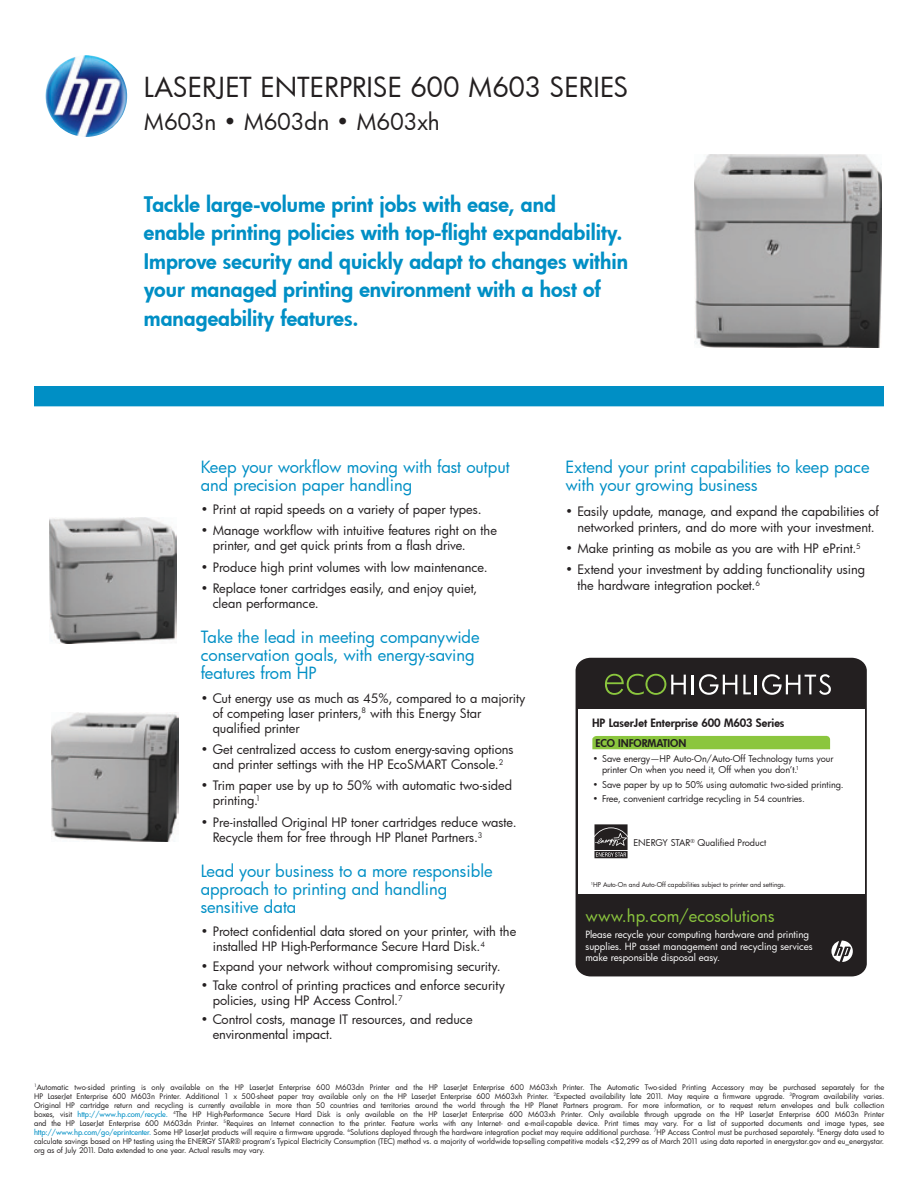
<style>
.page{position:relative;width:918px;height:1188px;background:#fff}
.page>*{position:absolute;margin:0;border:0;box-sizing:border-box;transform-origin:0 0}
.t1{font:27px "Futura Bk";color:#231f20}
.t2{font:22.5px "Futura Bk";letter-spacing:-.01em;color:#231f20}
.t3{font:21px/28.5px "Futura Hv";color:#008fc5}
.t4{font:16.5px/18px "Futura Bk";color:#008fc5}
.t5{font:16.5px "Futura Bk";color:#8bc63e}
.t6{font:12.75px/15px "Futura Bk";color:#231f20}
.t7{font:11.25px "Futura Hv";color:#231f20}
.t8{font:10.5px "Futura Hv";color:#231f20}
.t9{font:9.75px/11.7px "Futura Bk";color:#fff}
.t10{font:9.15px/10.9px "Futura Bk";letter-spacing:-.005em;color:#231f20}
.t11{font:7.5px/9px "Futura Bk";color:#231f20;text-align:justify}
.t12{font:6.45px "Futura Bk";letter-spacing:-.005em;color:#231f20}
.s1{font-family:"Futura Md";color:#008fc5}
</style>
<div class="page">
<div style="left:34px;top:387px;width:850px;height:19px;background:#008fc5"></div>
<img style="left:46px;top:55px;width:81px;height:82px;border-radius:41px">
<div style="left:576px;top:658px;width:291px;height:318px;background:#231f20"></div>
<svg style="left:605px;top:674px;width:81px;height:21px;background:#444d33"></svg>
<svg style="left:692px;top:674px;width:45px;height:21px"></svg>
<svg style="left:743px;top:674px;width:88px;height:21px"></svg>
<div style="left:578px;top:710px;width:286px;height:184px;background:#fff"></div>
<svg style="left:831px;top:941px;width:22px;height:21px"></svg>
<div style="left:592px;top:736px;width:238px;height:13px;background:#8bc63e"></div>
<svg style="left:594px;top:824px;width:34px;height:35px"></svg>
<img style="left:695px;top:154px;width:187px;height:193px">
<img style="left:51px;top:712px;width:127px;height:130px">
<img style="left:49px;top:517px;width:127px;height:127px">
<h1 class="t1" style="left:144px;top:69px;width:486px">LASERJET ENTERPRISE 600 M603 SERIES</h1>
<h2 class="t2" style="left:144px;top:106px;width:297px">M603n • M603dn • M603xh</h2>
<h3 class="t3" style="left:144px;top:189px;width:486px">Tackle large-volume print jobs with ease, and<br>enable printing policies with top-flight expandability.<br>Improve security and quickly adapt to changes within your managed printing environment with a host of manageability features.</h3>
<h3 class="t4" style="left:201px;top:457px;width:311px">Keep your workflow moving with fast output and precision paper handling</h3>
<h3 class="t6" style="left:201px;top:502px;width:282px">• Print at rapid speeds on a variety of paper types.</h3>
<h3 class="t6" style="left:213px;top:523px;width:286px;text-indent:-12px">• Manage workflow with intuitive features right on the printer, and get quick prints from a flash drive.</h3>
<h3 class="t6" style="left:201px;top:559px;width:289px">• Produce high print volumes with low maintenance.</h3>
<h3 class="t6" style="left:213px;top:581px;width:266px;text-indent:-12px">• Replace toner cartridges easily, and enjoy quiet, clean performance.</h3>
<h3 class="t4" style="left:201px;top:628px;width:280px">Take the lead in meeting companywide conservation goals, with energy-saving features from HP</h3>
<h3 class="t6" style="left:213px;top:690px;width:314px;text-indent:-12px">• Cut energy use as much as 45%, compared to a majority of competing laser printers,<sup>8</sup> with this Energy Star qualified printer</h3>
<h3 class="t6" style="left:201px;top:742px;width:314px;text-align:center">• Get centralized access to custom energy-saving options and printer settings with the HP EcoSMART Console.<sup>2</sup></h3>
<h3 class="t6" style="left:213px;top:778px;width:301px;text-indent:-12px">• Trim paper use by up to 50% with automatic two-sided printing.<sup>1</sup></h3>
<h3 class="t6" style="left:213px;top:814px;width:306px;text-indent:-12px">• Pre-installed Original HP toner cartridges reduce waste.<br>Recycle them for free through HP Planet Partners.<sup>3</sup></h3>
<h3 class="t4" style="left:201px;top:861px;width:294px">Lead your business to a more responsible approach to printing and handling sensitive data</h3>
<h3 class="t6" style="left:213px;top:924px;width:305px;text-indent:-12px">• Protect confidential data stored on your printer, with the installed HP High-Performance Secure Hard Disk.<sup>4</sup></h3>
<h3 class="t6" style="left:201px;top:958px;width:302px">• Expand your network without compromising security.</h3>
<h3 class="t6" style="left:213px;top:977px;width:294px;text-indent:-12px">• Take control of printing practices and enforce security policies, using HP Access Control.<sup>7</sup></h3>
<h3 class="t6" style="left:213px;top:1012px;width:261px;text-indent:-12px">• Control costs, manage IT resources, and reduce environmental impact.</h3>
<h3 class="t4" style="left:566px;top:457px;width:306px">Extend your print capabilities to keep pace with your growing business</h3>
<h3 class="t6" style="left:578px;top:502px;width:303px;line-height:16.5px;text-indent:-12px">• Easily update, manage, and expand the capabilities of networked printers, and do more with your investment.</h3>
<h3 class="t6" style="left:566px;top:540px;width:297px">• Make printing as mobile as you are with HP ePrint.<sup>5</sup></h3>
<h3 class="t6" style="left:578px;top:560px;width:289px;line-height:16.5px;text-indent:-12px">• Extend your investment by adding functionality using the hardware integration pocket.<sup>6</sup></h3>
<h3 class="t7" style="left:592px;top:715px;width:194px">HP LaserJet Enterprise 600 M603 Series</h3>
<h3 class="t8" style="left:595px;top:736px;width:92px">ECO INFORMATION</h3>
<p class="t10" style="left:602px;top:753px;width:233px;text-indent:-9px">• Save energy—HP Auto-On/Auto-Off Technology turns your printer On when you need it, Off when you don’t.<sup>1</sup></p>
<p class="t10" style="left:593px;top:779px;width:253px">• Save paper by up to 50% using automatic two-sided printing.</p>
<p class="t10" style="left:593px;top:793px;width:214px">• Free, convenient cartridge recycling in 54 countries.</p>
<p class="t10" style="left:633px;top:837px;width:134px">ENERGY STAR<sup>®</sup> Qualified Product</p>
<p class="t12" style="left:591px;top:881px;width:197px"><sup>1</sup>HP Auto-On and Auto-Off capabilities subject to printer and settings.</p>
<h3 class="t5" style="left:585px;top:904px;width:191px">www.hp.com/ecosolutions</h3>
<h3 class="t9" style="left:585px;top:928px;width:229px">Please recycle your computing hardware and printing supplies. HP asset management and recycling services make responsible disposal easy.</h3>
<p class="t11" style="left:34px;top:1083px;width:852px"><sup>1</sup>Automatic two-sided printing is only available on the HP LaserJet Enterprise 600 M603dn Printer and the HP LaserJet Enterprise 600 M603xh Printer. The Automatic Two-sided Printing Accessory may be purchased separately for the HP LaserJet Enterprise 600 M603n Printer. Additional 1 x 500-sheet paper tray available only on the HP LaserJet Enterprise 600 M603xh Printer. <sup>2</sup>Expected availability late 2011. May require a firmware upgrade. <sup>3</sup>Program availability varies.<br>Original HP cartridge return and recycling is currently available in more than 50 countries and territories around the world through the HP Planet Partners program. For more information, or to request return envelopes and bulk collection boxes, visit <span class="s1">http://www.hp.com/recycle.</span> <sup>4</sup>The HP High-Performance Secure Hard Disk is only available on the HP LaserJet Enterprise 600 M603xh Printer. Only available through upgrade on the HP LaserJet Enterprise 600 M603n Printer and the HP LaserJet Enterprise 600 M603dn Printer. <sup>5</sup>Requires an Internet connection to the printer. Feature works with any Internet- and e-mail-capable device. Print times may vary. For a list of supported documents and image types, see <span class="s1">http://www.hp.com/go/eprintcenter.</span> Some HP LaserJet products will require a firmware upgrade. <sup>6</sup>Solutions deployed through the hardware integration pocket may require additional purchase. <sup>7</sup>HP Access Control must be purchased separately. <sup>8</sup>Energy data used to calculate savings based on HP testing using the ENERGY STAR® program’s Typical Electricity Consumption (TEC) method vs. a majority of worldwide top-selling competitive models &lt;$2,299 as of March 2011 using data reported in energystar.gov and eu_energystar. org as of July 2011. Data extended to one year. Actual results may vary.</p>
</div>
